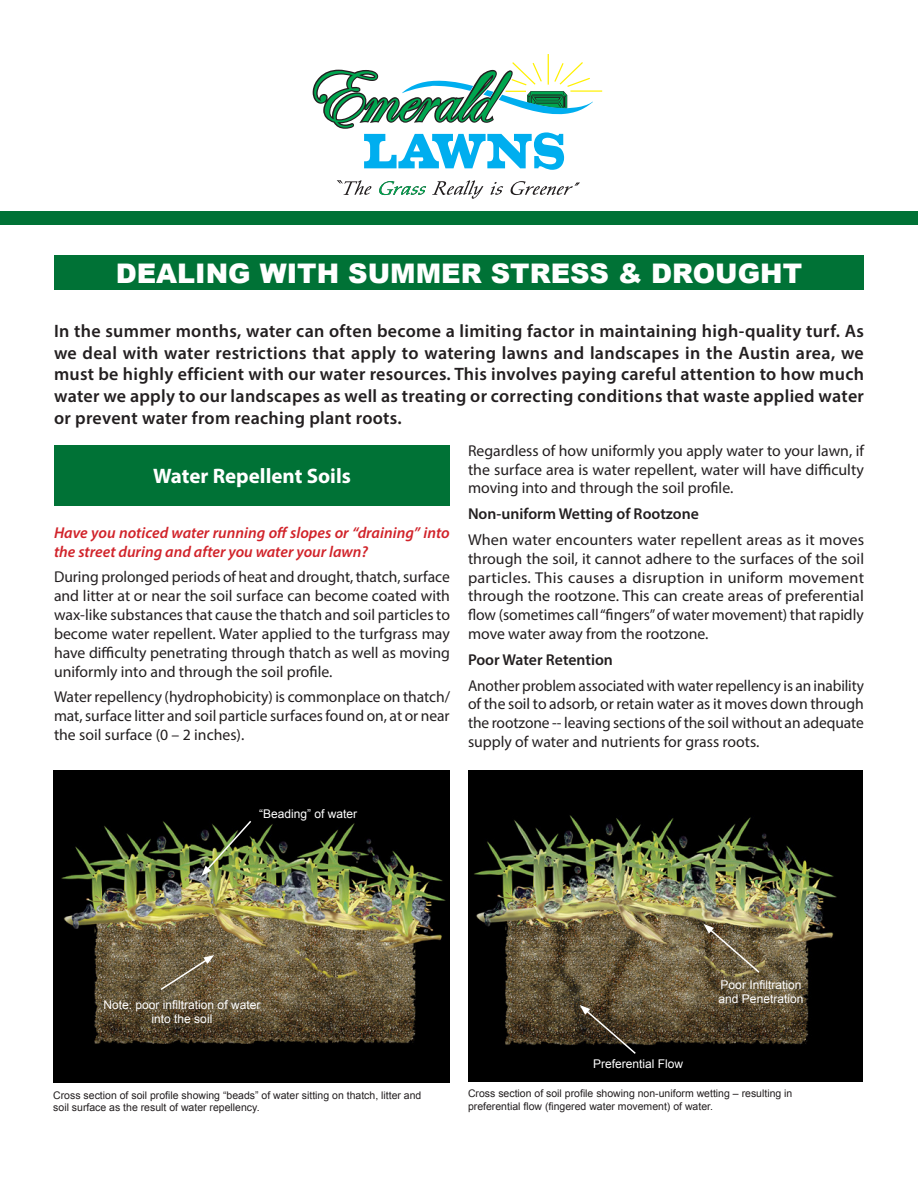
<style>
.page{position:relative;width:918px;height:1188px;background:#fff}
.page>*{position:absolute;margin:0;border:0;box-sizing:border-box;transform-origin:0 0}
.t1{font:900 27px "Arial";color:#fff}
.t2{font:700 21px "Myriad Pro";color:#fff}
.t3{font:600 18px/21.6px "Myriad Pro";letter-spacing:.015em;color:#231f20;text-align:justify}
.Body{font:15.75px/18.9px "Myriad Pro";color:#231f20;text-align:justify}
.Body-2{font:italic 600 15.75px/18.9px "Myriad Pro";color:#d1232a}
.Body-3{font:600 15.75px "Myriad Pro";color:#231f20}
.t4{font:12px/14.4px "Arial";color:#fff}
.t5{font:10.5px/12.6px "Arial";color:#231f20}
</style>
<div class="page">
<div style="left:0;top:212px;width:918px;height:13px;background:#007236"></div>
<div style="left:54px;top:256px;width:810px;height:34px;background:#007236"></div>
<svg style="left:337px;top:180px;width:243px;height:19px"></svg>
<hr style="left:570px;top:90px;width:32px;height:2px;background:#fff101">
<hr style="left:548px;top:54px;width:1px;height:31px;background:#fff101">
<svg style="left:313px;top:63px;width:280px;height:107px"></svg>
<div style="left:54px;top:445px;width:396px;height:61px;background:#007236"></div>
<img style="left:53px;top:770px;width:396px;height:313px">
<img style="left:468px;top:771px;width:394px;height:311px">
<svg style="left:580px;top:1005px;width:57px;height:50px;background:#403628"></svg>
<svg style="left:704px;top:924px;width:57px;height:50px;background:#726447"></svg>
<img style="left:201px;top:819px;width:52px;height:57px">
<svg style="left:159px;top:955px;width:55px;height:36px;background:#77694e"></svg>
<p class="t1" style="left:116px;top:253px;width:688px">DEALING WITH SUMMER STRESS &amp; DROUGHT</p>
<p class="t3" style="left:54px;top:320px;width:812px">In the summer months, water can often become a limiting factor in maintaining high-quality turf. As we deal with water restrictions that apply to watering lawns and landscapes in the Austin area, we must be highly efficient with our water resources. This involves paying careful attention to how much water we apply to our landscapes as well as treating or correcting conditions that waste applied water or prevent water from reaching plant roots.</p>
<p class="t2" style="left:153px;top:463px;width:199px">Water Repellent Soils</p>
<p class="Body-2" style="left:54px;top:523px;width:397px">Have you noticed water running off slopes or “draining” into the street during and after you water your lawn?</p>
<p class="Body" style="left:54px;top:567px;width:398px">During prolonged periods of heat and drought, thatch, surface and litter at or near the soil surface can become coated with wax-like substances that cause the thatch and soil particles to become water repellent. Water applied to the turfgrass may have difficulty penetrating through thatch as well as moving uniformly into and through the soil profile.</p>
<p class="Body" style="left:54px;top:687px;width:398px">Water repellency (hydrophobicity) is commonplace on thatch/ mat, surface litter and soil particle surfaces found on, at or near the soil surface (0 – 2 inches).</p>
<p class="Body" style="left:468px;top:441px;width:398px">Regardless of how uniformly you apply water to your lawn, if the surface area is water repellent, water will have difficulty moving into and through the soil profile.</p>
<p class="Body-3" style="left:468px;top:504px;width:232px">Non-uniform Wetting of Rootzone</p>
<p class="Body" style="left:468px;top:530px;width:398px">When water encounters water repellent areas as it moves through the soil, it cannot adhere to the surfaces of the soil particles. This causes a disruption in uniform movement through the rootzone. This can create areas of preferential flow (sometimes call “fingers” of water movement) that rapidly move water away from the rootzone.</p>
<p class="Body-3" style="left:468px;top:650px;width:146px">Poor Water Retention</p>
<p class="Body" style="left:468px;top:676px;width:398px">Another problem associated with water repellency is an inability of the soil to adsorb, or retain water as it moves down through the rootzone -- leaving sections of the soil without an adequate supply of water and nutrients for grass roots.</p>
<p class="t4" style="left:259px;top:806px;width:100px">“Beading” of water</p>
<p class="t4" style="left:104px;top:998px;width:158px;text-align:center">Note: poor infiltration of water into the soil</p>
<p class="t4" style="left:593px;top:1057px;width:92px">Preferential Flow</p>
<p class="t4" style="left:719px;top:978px;width:86px">Poor Infiltration and Penetration</p>
<p class="t5" style="left:53px;top:1089px;width:370px">Cross section of soil profile showing “beads” of water sitting on thatch, litter and soil surface as the result of water repellency.</p>
<p class="t5" style="left:468px;top:1087px;width:326px">Cross section of soil profile showing non-uniform wetting – resulting in preferential flow (fingered water movement) of water.</p>
</div>
